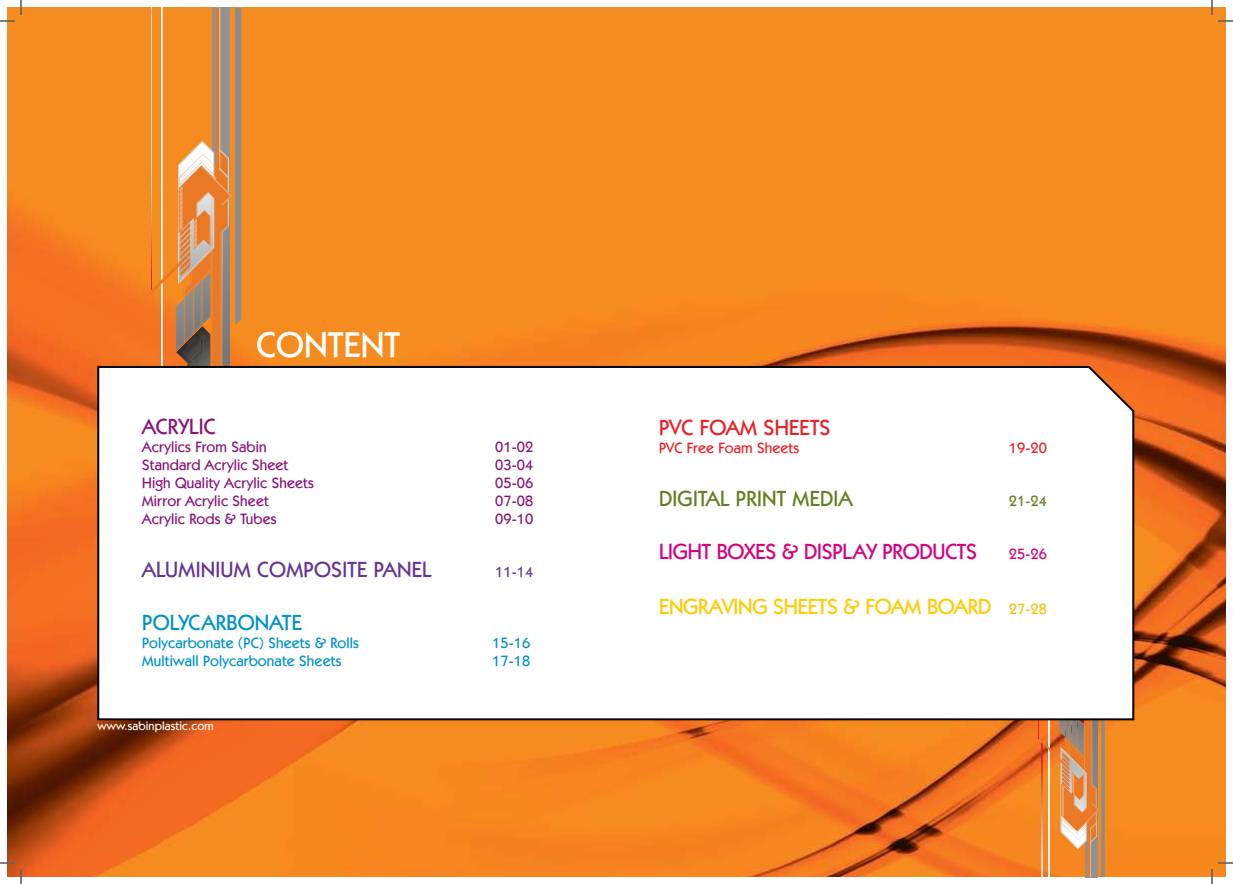
<style>
.page{position:relative;width:1233px;height:884px;background:#fff}
.page>*{position:absolute;margin:0;border:0;box-sizing:border-box;transform-origin:0 0}
.t1{font:500 36px "Kabel IT Cby BT";letter-spacing:.01em;color:#fff}
.t2{font:500 22px "Kabel IT Cby BT";letter-spacing:-.01em;color:#ffcb05}
.t3{font:500 22px "Kabel IT Cby BT";letter-spacing:-.01em;color:#d6007f}
.t4{font:500 22px "Kabel IT Cby BT";letter-spacing:.01em;color:#653695}
.t5{font:500 22px "Kabel IT Cby BT";letter-spacing:.01em;color:#618120}
.t6{font:500 22px "Kabel IT Cby BT";letter-spacing:.01em;color:#0092c8}
.t7{font:500 22px "Kabel IT Cby BT";letter-spacing:.01em;color:#ed1c24}
.t8{font:500 22px "Kabel IT Cby BT";letter-spacing:.01em;color:#881477}
.t9{font:500 15px "Kabel IT Cby BT";letter-spacing:.01em;color:#881477}
.t10{font:500 15px "Kabel IT Cby BT";letter-spacing:.01em;color:#0092c8}
.t11{font:500 15px "Kabel IT Cby BT";letter-spacing:.01em;color:#ed1c24}
.t12{font:500 15px "Kabel IT Cby BT";color:#653695}
.t13{font:500 15px "Kabel IT Cby BT";color:#618120}
.t14{font:500 15px "Kabel IT Cby BT";color:#d6007f}
.t15{font:500 12px "Kabel IT Cby BT";letter-spacing:.01em;color:#fff}
.s1{font-size:15px;color:#f2c108}
</style>
<div class="page">
<img style="left:7px;top:7px;width:1218px;height:870px">
<svg style="left:147px;top:8px;width:94px;height:356px"></svg>
<svg style="left:1038px;top:721px;width:66px;height:156px"></svg>
<svg style="left:96px;top:364px;width:1039px;height:357px"></svg>
<svg style="left:1218px;top:20px;width:15px;height:2px"></svg>
<svg style="left:1218px;top:862px;width:15px;height:2px"></svg>
<svg style="left:0;top:0;width:22px;height:22px"></svg>
<svg style="left:0;top:862px;width:22px;height:22px"></svg>
<svg style="left:1211px;top:0;width:1px;height:15px"></svg>
<svg style="left:1211px;top:869px;width:1px;height:15px"></svg>
<h1 class="t1" style="left:256px;top:322px;width:145px">CONTENT</h1>
<h2 class="t8" style="left:142px;top:413px;width:75px">ACRYLIC</h2>
<p class="t9" style="left:142px;top:438px;width:126px">Acrylics From Sabin</p>
<p class="t9" style="left:495px;top:438px;width:40px">01-02</p>
<p class="t9" style="left:142px;top:456px;width:148px">Standard Acrylic Sheet</p>
<p class="t9" style="left:495px;top:456px;width:40px">03-04</p>
<p class="t9" style="left:142px;top:474px;width:173px">High Quality Acrylic Sheets</p>
<p class="t9" style="left:495px;top:474px;width:40px">05-06</p>
<p class="t9" style="left:142px;top:492px;width:128px">Mirror Acrylic Sheet</p>
<p class="t9" style="left:495px;top:492px;width:40px">07-08</p>
<p class="t9" style="left:142px;top:510px;width:136px">Acrylic Rods &amp; Tubes</p>
<p class="t9" style="left:495px;top:510px;width:40px">09-10</p>
<h2 class="t4" style="left:142px;top:556px;width:291px">ALUMINIUM COMPOSITE PANEL</h2>
<p class="t12" style="left:495px;top:562px;width:40px">11-14</p>
<h2 class="t6" style="left:142px;top:609px;width:161px">POLYCARBONATE</h2>
<p class="t10" style="left:142px;top:633px;width:218px">Polycarbonate (PC) Sheets &amp; Rolls</p>
<p class="t10" style="left:492px;top:633px;width:40px">15-16</p>
<p class="t10" style="left:142px;top:651px;width:201px">Multiwall Polycarbonate Sheets</p>
<p class="t10" style="left:492px;top:651px;width:40px">17-18</p>
<p class="t15" style="left:98px;top:719px;width:118px">www.sabinplastic.com</p>
<h2 class="t7" style="left:659px;top:414px;width:173px">PVC FOAM SHEETS</h2>
<p class="t11" style="left:659px;top:439px;width:142px">PVC Free Foam Sheets</p>
<p class="t11" style="left:1008px;top:439px;width:40px">19-20</p>
<h2 class="t5" style="left:659px;top:485px;width:195px">DIGITAL PRINT MEDIA</h2>
<p class="t13" style="left:1008px;top:491px;width:40px">21-24</p>
<h2 class="t3" style="left:659px;top:537px;width:319px">LIGHT BOXES &amp; DISPLAY PRODUCTS</h2>
<p class="t14" style="left:1008px;top:544px;width:40px">25-26</p>
<h2 class="t2" style="left:659px;top:593px;width:390px">ENGRAVING SHEETS &amp; FOAM BOARD <span class="s1">27-28</span></h2>
</div>
